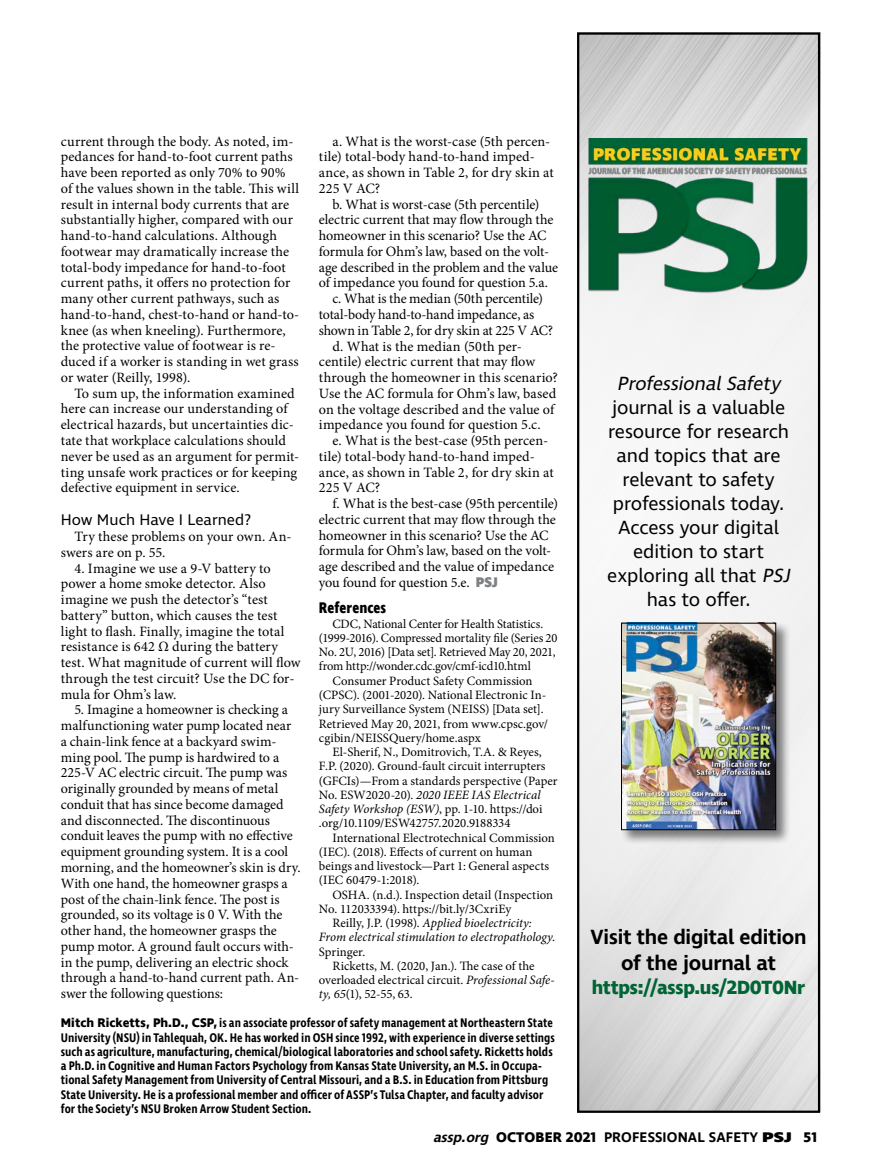
<style>
.page{position:relative;width:878px;height:1175px;background:#fff}
.page>*{position:absolute;margin:0;border:0;box-sizing:border-box;transform-origin:0 0}
.t1{font:600 21px/25.5px "Ingra";letter-spacing:-.015em;color:#000;text-align:center}
.t2{font:19.5px/24px "Ingra";letter-spacing:-.005em;color:#000;text-align:center}
.t3{font:700 19.5px "Ingra";letter-spacing:-.015em;color:#006435}
.t4{font:italic 19.5px "Ingra";color:#000}
.t5{font:15.75px "Ingra";color:#000}
.t6{font:700 15.75px "Ingra Cd";letter-spacing:.005em;color:#000}
.t7{font:14.25px/15.8px "Minion Pro";color:#000}
.t8{font:600 14.25px "Ingra";letter-spacing:.01em;color:#000}
.t9{font:12.75px "Minion Pro";color:#000}
.t10{font:600 12.75px/14.2px "Ingra Cd";color:#000}
.t11{font:italic 12.75px "Minion Pro";letter-spacing:.005em;color:#000}
.s1{font-family:"Ingra";font-weight:800;color:#7f8284}
.s2{font-style:normal}
.s3{font-style:italic}
.s4{font-family:"Ingra";font-weight:700}
.s5{font-weight:700}
.s6{font-weight:800}
</style>
<div class="page">
<img style="left:580px;top:35px;width:237px;height:1074px">
<div style="left:577px;top:32px;width:243px;height:1080px;border:2px solid #000"></div>
<img style="left:577px;top:138px;width:243px;height:177px">
<div style="left:619px;top:621px;width:172px;height:224px;background:#000;opacity:.5"></div>
<img style="left:623px;top:625px;width:150px;height:203px">
<div style="left:621px;top:623px;width:154px;height:207px;border:1px solid #000"></div>
<p class="t7" style="left:61px;top:133px;width:240px">current through the body. As noted, im&shy;pedances for hand-to-foot current paths have been reported as only 70% to 90% of the values shown in the table. This will result in internal body currents that are substantially higher, compared with our hand-to-hand calculations. Although footwear may dramatically increase the total-body impedance for hand-to-foot current paths, it offers no protection for many other current pathways, such as hand-to-hand, chest-to-hand or hand-to&shy;knee (as when kneeling). Furthermore, the protective value of footwear is re&shy;duced if a worker is standing in wet grass or water (Reilly, 1998).</p>
<p class="t7" style="left:61px;top:385px;width:240px;text-indent:13px">To sum up, the information examined here can increase our understanding of electrical hazards, but uncertainties dic&shy;tate that workplace calculations should never be used as an argument for permit&shy;ting unsafe work practices or for keeping defective equipment in service.</p>
<p class="t5" style="left:61px;top:510px;width:192px">How Much Have I Learned?</p>
<p class="t7" style="left:61px;top:529px;width:232px;text-indent:13px">Try these problems on your own. An&shy;swers are on p. 55.</p>
<p class="t7" style="left:61px;top:560px;width:241px;text-indent:13px">4. Imagine we use a 9-V battery to power a home smoke detector. Also imagine we push the detector’s “test battery” button, which causes the test light to flash. Finally, imagine the total resistance is 642 Ω during the battery test. What magnitude of current will flow through the test circuit? Use the DC for&shy;mula for Ohm’s law.</p>
<p class="t7" style="left:61px;top:702px;width:241px;text-indent:14px">5. Imagine a homeowner is checking a malfunctioning water pump located near a chain-link fence at a backyard swim&shy;ming pool. The pump is hardwired to a 225-V AC electric circuit. The pump was originally grounded by means of metal conduit that has since become damaged and disconnected. The discontinuous conduit leaves the pump with no effective equipment grounding system. It is a cool morning, and the homeowner’s skin is dry.<br>With one hand, the homeowner grasps a post of the chain-link fence. The post is grounded, so its voltage is 0 V. With the other hand, the homeowner grasps the pump motor. A ground fault occurs with&shy;in the pump, delivering an electric shock through a hand-to-hand current path. An&shy;swer the following questions:</p>
<p class="t7" style="left:319px;top:133px;width:236px;text-indent:13px">a. What is the worst-case (5th percen&shy;tile) total-body hand-to-hand imped&shy;ance, as shown in Table 2, for dry skin at<br>225 V AC?</p>
<p class="t7" style="left:332px;top:196px;width:208px">b. What is worst-case (5th percentile)</p>
<p class="t7" style="left:319px;top:212px;width:236px">electric current that may flow through the</p>
<p class="t7" style="left:319px;top:228px;width:229px">homeowner in this scenario? Use the AC</p>
<p class="t7" style="left:319px;top:244px;width:231px">formula for Ohm’s law, based on the volt-</p>
<p class="t7" style="left:319px;top:259px;width:241px">age described in the problem and the value</p>
<p class="t7" style="left:319px;top:275px;width:230px">of impedance you found for question 5.a.</p>
<p class="t7" style="left:332px;top:291px;width:212px">c. What is the median (50th percentile)</p>
<p class="t7" style="left:319px;top:307px;width:217px">total-body hand-to-hand impedance, as</p>
<p class="t7" style="left:319px;top:322px;width:236px">shown in Table 2, for dry skin at 225 V AC?</p>
<p class="t7" style="left:332px;top:338px;width:191px">d. What is the median (50th per-</p>
<p class="t7" style="left:319px;top:354px;width:218px">centile) electric current that may flow</p>
<p class="t7" style="left:319px;top:370px;width:240px">through the homeowner in this scenario?</p>
<p class="t7" style="left:319px;top:385px;width:239px">Use the AC formula for Ohm’s law, based</p>
<p class="t7" style="left:319px;top:401px;width:237px">on the voltage described and the value of</p>
<p class="t7" style="left:319px;top:417px;width:223px">impedance you found for question 5.c.</p>
<p class="t7" style="left:332px;top:433px;width:217px">e. What is the best-case (95th percen-</p>
<p class="t7" style="left:319px;top:448px;width:217px">tile) total-body hand-to-hand imped-</p>
<p class="t7" style="left:319px;top:464px;width:236px">ance, as shown in Table 2, for dry skin at</p>
<p class="t7" style="left:319px;top:480px;width:63px">225 V AC?</p>
<p class="t7" style="left:332px;top:495px;width:227px">f. What is the best-case (95th percentile)</p>
<p class="t7" style="left:319px;top:511px;width:238px">electric current that may flow through the</p>
<p class="t7" style="left:319px;top:527px;width:231px">homeowner in this scenario? Use the AC</p>
<p class="t7" style="left:319px;top:543px;width:234px">formula for Ohm’s law, based on the volt-</p>
<p class="t7" style="left:319px;top:558px;width:237px">age described and the value of impedance</p>
<p class="t7" style="left:319px;top:574px;width:180px">you found for question 5.e. <span class="s1">PSJ</span></p>
<p class="t6" style="left:319px;top:598px;width:69px">References</p>
<p class="t9" style="left:332px;top:615px;width:212px">CDC, National Center for Health Statistics.</p>
<p class="t9" style="left:319px;top:629px;width:240px">(1999-2016). Compressed mortality file (Series 20</p>
<p class="t9" style="left:319px;top:643px;width:238px">No. 2U, 2016) [Data set]. Retrieved May 20, 2021,</p>
<p class="t9" style="left:319px;top:658px;width:213px">from http://wonder.cdc.gov/cmf-icd10.html</p>
<p class="t9" style="left:332px;top:672px;width:202px">Consumer Product Safety Commission</p>
<p class="t9" style="left:319px;top:686px;width:229px">(CPSC). (2001-2020). National Electronic In-</p>
<p class="t9" style="left:319px;top:700px;width:226px">jury Surveillance System (NEISS) [Data set].</p>
<p class="t9" style="left:319px;top:715px;width:231px">Retrieved May 20, 2021, from www.cpsc.gov/</p>
<p class="t9" style="left:319px;top:729px;width:163px">cgibin/NEISSQuery/home.aspx</p>
<p class="t9" style="left:332px;top:743px;width:211px">El-Sherif, N., Domitrovich, T.A. &amp; Reyes,</p>
<p class="t9" style="left:319px;top:757px;width:228px">F.P. (2020). Ground-fault circuit interrupters</p>
<p class="t9" style="left:319px;top:772px;width:240px">(GFCIs)—From a standards perspective (Paper</p>
<p class="t11" style="left:319px;top:786px;width:223px"><span class="s2">No. ESW2020-20).</span> 2020 IEEE IAS Electrical</p>
<p class="t9" style="left:319px;top:800px;width:225px"><span class="s3">Safety Workshop (ESW)</span>, pp. 1-10. https://doi</p>
<p class="t9" style="left:319px;top:814px;width:193px">.org/10.1109/ESW42757.2020.9188334</p>
<p class="t9" style="left:332px;top:829px;width:224px">International Electrotechnical Commission</p>
<p class="t9" style="left:319px;top:843px;width:215px">(IEC). (2018). Effects of current on human</p>
<p class="t9" style="left:319px;top:857px;width:231px">beings and livestock—Part 1: General aspects</p>
<p class="t9" style="left:319px;top:871px;width:102px">(IEC 60479-1:2018).</p>
<p class="t9" style="left:332px;top:886px;width:222px">OSHA. (n.d.). Inspection detail (Inspection</p>
<p class="t9" style="left:319px;top:900px;width:194px">No. 112033394). https://bit.ly/3CxriEy</p>
<p class="t11" style="left:332px;top:914px;width:201px"><span class="s2">Reilly, J.P. (1998).</span> Applied bioelectricity:</p>
<p class="t11" style="left:319px;top:928px;width:238px">From electrical stimulation to electropathology<span class="s2">.</span></p>
<p class="t9" style="left:319px;top:943px;width:48px">Springer.</p>
<p class="t9" style="left:332px;top:957px;width:204px">Ricketts, M. (2020, Jan.). The case of the</p>
<p class="t9" style="left:319px;top:971px;width:237px">overloaded electrical circuit. <span class="s3">Professional Safe-</span></p>
<p class="t9" style="left:319px;top:985px;width:95px"><span class="s3">ty, 65</span>(1), 52-55, 63.</p>
<p class="t10" style="left:61px;top:1016px;width:495px"><span class="s4">Mitch Ricketts, Ph.D., CSP,</span> is an associate professor of safety management at Northeastern State University (NSU) in Tahlequah, OK. He has worked in OSH since 1992, with experience in diverse settings such as agriculture, manufacturing, chemical/biological laboratories and school safety. Ricketts holds a Ph.D. in Cognitive and Human Factors Psychology from Kansas State University, an M.S. in Occupa&shy;tional Safety Management from University of Central Missouri, and a B.S. in Education from Pittsburg State University. He is a professional member and officer of ASSP’s Tulsa Chapter, and faculty advisor for the Society’s NSU Broken Arrow Student Section.</p>
<h2 class="t4" style="left:617px;top:371px;width:169px">ProfessionalSafety</h2>
<h2 class="t2" style="left:607px;top:396px;width:189px">journal is a valuable resource for research and topics that are relevant to safety professionals today.<br>Access your digital edition to start exploring all that <span class="s3">PSJ </span>has to offer.</h2>
<h1 class="t1" style="left:590px;top:925px;width:218px">Visit the digital edition of the journal at</h1>
<h2 class="t3" style="left:592px;top:974px;width:215px">https://assp.us/2D0T0Nr</h2>
<p class="t8" style="left:433px;top:1128px;width:385px"><span class="s3">assp.org</span> <span class="s5">OCTOBER 2021</span> PROFESSIONAL SAFETY <span class="s6">PSJ</span> <span class="s5">51</span></p>
</div>
